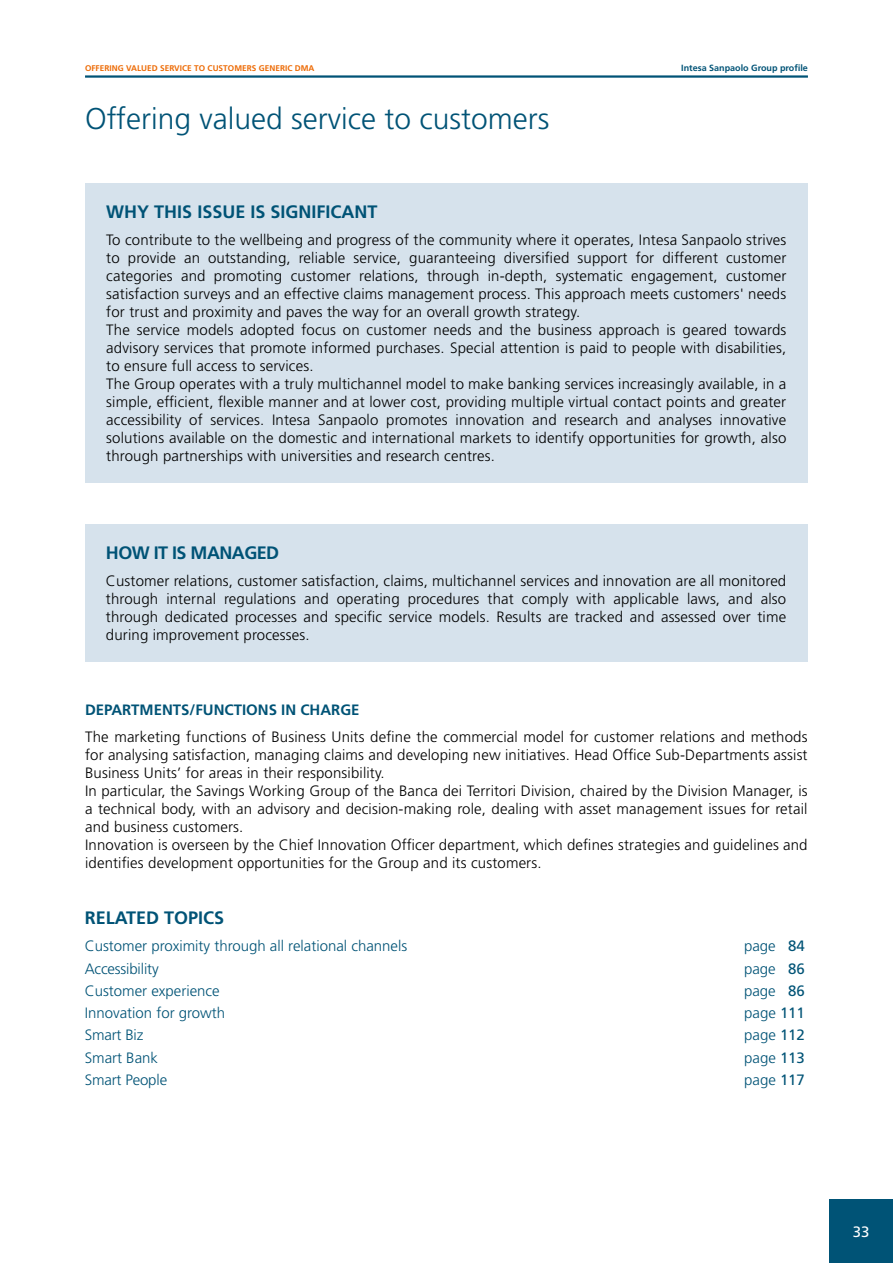
<style>
.page{position:relative;width:893px;height:1263px;background:#fff}
.page>*{position:absolute;margin:0;border:0;box-sizing:border-box;transform-origin:0 0}
.TITOLO_H2_-_SCHEDE{font:300 30px "Frutiger LT Std";color:#005376}
.TITOLO_H3X{font:700 18px "Frutiger LT Std";color:#005376}
.TITOLO_H3X-2{font:700 18px "Frutiger LT Std";letter-spacing:-.03em;color:#005376}
.TESTO_P{font:300 15px/18px "Frutiger LT Std";letter-spacing:.01em;color:#000;text-align:justify}
.TESTO_P-2{font:300 15px "Frutiger LT Std";color:#005376}
.TITOLO_H4X{font:700 15px "Frutiger LT Std";color:#005376}
.t1{font:15px "Frutiger LT Std";color:#fff}
.t2{font:700 9px "Frutiger LT Std";color:#005376}
.t3{font:700 8.25px "Frutiger LT Std";letter-spacing:.005em;color:#ed6b06}
.s1{font-weight:400}
</style>
<div class="page">
<div style="left:829px;top:1199px;width:64px;height:64px;background:#005376"></div>
<hr style="left:85px;top:75px;width:723px;height:3px;background:#005376">
<div style="left:85px;top:183px;width:722px;height:299px;background:#d6e2ec"></div>
<div style="left:85px;top:525px;width:722px;height:137px;background:#d6e2ec"></div>
<p class="t3" style="left:85px;top:63px;width:231px">OFFERING VALUED SERVICE TO CUSTOMERS GENERIC DMA</p>
<h2 class="TITOLO_H2_-_SCHEDE" style="left:85px;top:102px;width:466px">Offering valued service to customers</h2>
<p class="t2" style="left:681px;top:62px;width:128px">Intesa Sanpaolo Group profile</p>
<h3 class="TITOLO_H3X" style="left:106px;top:201px;width:273px">WHY THIS ISSUE IS SIGNIFICANT</h3>
<p class="TESTO_P" style="left:106px;top:231px;width:681px">To contribute to the wellbeing and progress of the community where it operates, Intesa Sanpaolo strives to provide an outstanding, reliable service, guaranteeing diversified support for different customer categories and promoting customer relations, through in-depth, systematic engagement, customer satisfaction surveys and an effective claims management process. This approach meets customers' needs for trust and proximity and paves the way for an overall growth strategy.</p>
<p class="TESTO_P" style="left:106px;top:321px;width:682px">The service models adopted focus on customer needs and the business approach is geared towards advisory services that promote informed purchases. Special attention is paid to people with disabilities, to ensure full access to services.</p>
<p class="TESTO_P" style="left:106px;top:375px;width:682px">The Group operates with a truly multichannel model to make banking services increasingly available, in a simple, efficient, flexible manner and at lower cost, providing multiple virtual contact points and greater accessibility of services. Intesa Sanpaolo promotes innovation and research and analyses innovative solutions available on the domestic and international markets to identify opportunities for growth, also through partnerships with universities and research centres.</p>
<h3 class="TITOLO_H3X-2" style="left:106px;top:542px;width:175px">HOW IT IS MANAGED</h3>
<p class="TESTO_P" style="left:106px;top:572px;width:682px">Customer relations, customer satisfaction, claims, multichannel services and innovation are all monitored through internal regulations and operating procedures that comply with applicable laws, and also through dedicated processes and specific service models. Results are tracked and assessed over time during improvement processes.</p>
<h4 class="TITOLO_H4X" style="left:85px;top:701px;width:276px">DEPARTMENTS/FUNCTIONS IN CHARGE</h4>
<p class="TESTO_P" style="left:85px;top:728px;width:724px">The marketing functions of Business Units define the commercial model for customer relations and methods for analysing satisfaction, managing claims and developing new initiatives. Head Office Sub-Departments assist Business Units’ for areas in their responsibility.</p>
<p class="TESTO_P" style="left:85px;top:782px;width:724px">In particular, the Savings Working Group of the Banca dei Territori Division, chaired by the Division Manager, is a technical body, with an advisory and decision-making role, dealing with asset management issues for retail and business customers.</p>
<p class="TESTO_P" style="left:85px;top:836px;width:724px">Innovation is overseen by the Chief Innovation Officer department, which defines strategies and guidelines and identifies development opportunities for the Group and its customers.</p>
<h3 class="TITOLO_H3X" style="left:85px;top:907px;width:141px">RELATED TOPICS</h3>
<p class="TESTO_P-2" style="left:85px;top:938px;width:324px">Customer proximity through all relational channels</p>
<p class="TESTO_P-2" style="left:744px;top:938px;width:62px">page <span class="s1">84</span></p>
<p class="TESTO_P-2" style="left:85px;top:960px;width:76px">Accessibility</p>
<p class="TESTO_P-2" style="left:744px;top:960px;width:62px">page <span class="s1">86</span></p>
<p class="TESTO_P-2" style="left:85px;top:982px;width:136px">Customer experience</p>
<p class="TESTO_P-2" style="left:744px;top:982px;width:62px">page <span class="s1">86</span></p>
<p class="TESTO_P-2" style="left:85px;top:1004px;width:142px">Innovation for growth</p>
<p class="TESTO_P-2" style="left:744px;top:1004px;width:62px">page <span class="s1">111</span></p>
<p class="TESTO_P-2" style="left:85px;top:1027px;width:60px">Smart Biz</p>
<p class="TESTO_P-2" style="left:744px;top:1027px;width:62px">page <span class="s1">112</span></p>
<p class="TESTO_P-2" style="left:85px;top:1049px;width:75px">Smart Bank</p>
<p class="TESTO_P-2" style="left:744px;top:1049px;width:62px">page <span class="s1">113</span></p>
<p class="TESTO_P-2" style="left:85px;top:1071px;width:84px">Smart People</p>
<p class="TESTO_P-2" style="left:744px;top:1071px;width:62px">page <span class="s1">117</span></p>
<p class="t1" style="left:853px;top:1223px;width:18px">33</p>
</div>
